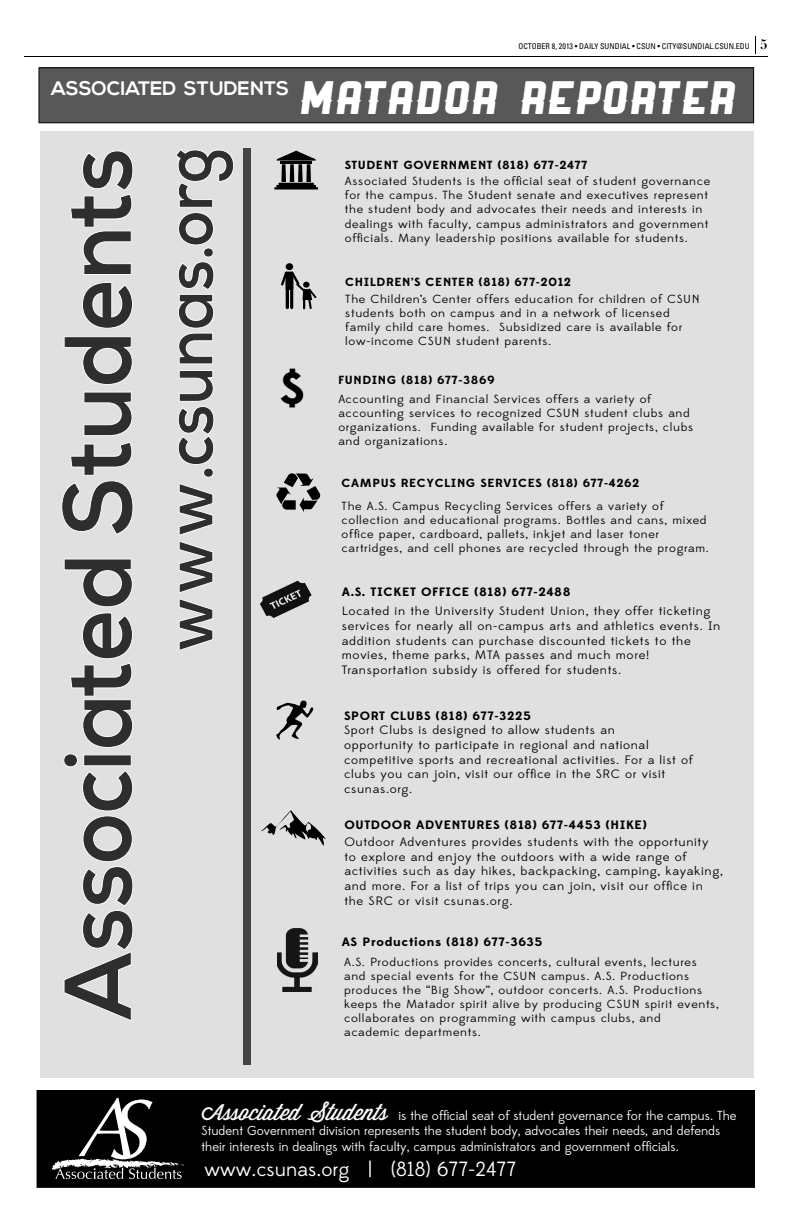
<style>
.page{position:relative;width:792px;height:1224px;background:#fff}
.page>*{position:absolute;margin:0;border:0;box-sizing:border-box;transform-origin:0 0}
.t1{font:700 96px "Nexa";color:#2e2e2e;scale:.93 1}
.t2{font:700 67.9px "Nexa";color:#2e2e2e;scale:.93 1}
.t3{font:700 45.3px "Edmondsans";color:#000;scale:1.07 1}
.t4{font:44.7px "Ranger";color:#fff;scale:1.07 1}
.t5{font:20.5px "Edmondsans";color:#fff}
.t6{font:700 19.6px "Nexa";color:#fff}
.t7{font:13px/15.6px "Edmondsans";color:#fff}
.t8{font:12.2px/14.6px "Edmondsans";letter-spacing:.05em;color:#000;scale:1.07 1}
.t9{font:700 12.2px "Edmondsans";letter-spacing:.05em;color:#000;scale:1.07 1}
.t10{font:11.8px/14.1px "Edmondsans";letter-spacing:.05em;color:#000;scale:1.07 1}
.t11{font:700 11.8px "Edmondsans";letter-spacing:.05em;color:#000;scale:1.07 1}
.t12{font:condensed 8px "Univers LT Std";color:#000}
.s1{font-family:"Didot";font-weight:700;font-stretch:normal;font-size:13.9px}
.s2{font-family:"Wisdom Script AI";font-size:22.4px}
</style>
<div class="page">
<svg style="left:755px;top:36px;width:1px;height:17px"></svg>
<hr style="left:24px;top:56px;width:744px;height:1px;background:#000">
<div style="left:38px;top:67px;width:716px;height:56px;background:#585858"></div>
<div style="left:37px;top:1090px;width:718px;height:98px;background:#000"></div>
<svg style="left:52px;top:1098px;width:132px;height:81px;background:#333"></svg>
<div style="left:40px;top:132px;width:714px;height:946px;background:#e0e0e0"></div>
<svg style="left:274px;top:151px;width:44px;height:39px"></svg>
<hr style="left:281px;top:161px;width:31px;height:3px;background:#000">
<div style="left:286px;top:263px;width:7px;height:7px;background:#000;border-radius:50%"></div>
<svg style="left:281px;top:271px;width:36px;height:38px"></svg>
<div style="left:286px;top:272px;width:7px;height:18px;background:#000"></div>
<svg style="left:260px;top:581px;width:52px;height:37px"></svg>
<svg style="left:276px;top:473px;width:45px;height:39px"></svg>
<svg style="left:261px;top:810px;width:65px;height:36px"></svg>
<svg style="left:276px;top:700px;width:37px;height:40px"></svg>
<img style="left:277px;top:929px;width:40px;height:62px">
<svg style="left:63px;top:559px;width:70px;height:462px"></svg>
<svg style="left:61px;top:442px;width:72px;height:93px"></svg>
<svg style="left:83px;top:392px;width:49px;height:44px"></svg>
<svg style="left:64px;top:336px;width:69px;height:49px"></svg>
<svg style="left:82px;top:282px;width:51px;height:47px"></svg>
<svg style="left:70px;top:150px;width:63px;height:125px"></svg>
<svg style="left:178px;top:370px;width:36px;height:281px"></svg>
<svg style="left:175px;top:149px;width:59px;height:215px"></svg>
<div style="left:243px;top:148px;width:7px;height:916px;background:#444"></div>
<h3 class="t6" style="left:51px;top:77px;width:240px">ASSOCIATED STUDENTS</h3>
<p class="t12" style="left:518px;top:41px;width:251px">OCTOBER 8, 2013 • DAILY SUNDIAL • CSUN • CITY@SUNDIAL.CSUN.EDU <span class="s1">5</span></p>
<h3 class="t4" style="left:301px;top:72px;width:410px">MATADOR REPORTER</h3>
<h1 class="t1" style="left:43px;top:1019px;width:938px;rotate:-90deg">Associated Students</h1>
<h2 class="t2" style="left:150px;top:652px;width:544px;rotate:-90deg">www.csunas.org</h2>
<h3 class="t3" style="left:280px;top:360px;width:24px">$</h3>
<p class="t11" style="left:345px;top:158px;width:228px">STUDENT GOVERNMENT (818) 677-2477</p>
<p class="t10" style="left:345px;top:175px;width:343px">Associated Students is the official seat of student governance for the campus. The Student senate and executives represent the student body and advocates their needs and interests in dealings with faculty, campus administrators and government officials. Many leadership positions available for students.</p>
<p class="t11" style="left:345px;top:275px;width:212px">CHILDREN’S CENTER (818) 677-2012</p>
<p class="t10" style="left:345px;top:292px;width:333px">The Children’s Center offers education for children of CSUN students both on campus and in a network of licensed family child care homes. Subsidized care is available for low-income CSUN student parents.</p>
<p class="t11" style="left:338px;top:373px;width:148px">FUNDING (818) 677-3869</p>
<p class="t10" style="left:338px;top:392px;width:333px">Accounting and Financial Services offers a variety of accounting services to recognized CSUN student clubs and organizations. Funding available for student projects, clubs and organizations.</p>
<p class="t11" style="left:342px;top:476px;width:280px">CAMPUS RECYCLING SERVICES (818) 677-4262</p>
<p class="t10" style="left:342px;top:499px;width:345px">The A.S. Campus Recycling Services offers a variety of collection and educational programs. Bottles and cans, mixed office paper, cardboard, pallets, inkjet and laser toner cartridges, and cell phones are recycled through the program.</p>
<p class="t9" style="left:342px;top:584px;width:215px">A.S. TICKET OFFICE (818) 677-2488</p>
<p class="t8" style="left:342px;top:604px;width:355px">Located in the University Student Union, they offer ticketing services for nearly all on-campus arts and athletics events. In addition students can purchase discounted tickets to the movies, theme parks, MTA passes and much more!<br>Transportation subsidy is offered for students.</p>
<p class="t9" style="left:344px;top:708px;width:176px">SPORT CLUBS (818) 677-3225</p>
<p class="t8" style="left:344px;top:723px;width:327px">Sport Clubs is designed to allow students an<br>opportunity to participate in regional and national competitive sports and recreational activities. For a list of clubs you can join, visit our office in the SRC or visit csunas.org.</p>
<p class="t9" style="left:344px;top:817px;width:284px">OUTDOOR ADVENTURES (818) 677-4453 (HIKE)</p>
<p class="t8" style="left:344px;top:835px;width:355px">Outdoor Adventures provides students with the opportunity to explore and enjoy the outdoors with a wide range of activities such as day hikes, backpacking, camping, kayaking, and more. For a list of trips you can join, visit our office in the SRC or visit csunas.org.</p>
<p class="t9" style="left:342px;top:934px;width:189px">AS Productions (818) 677-3635</p>
<p class="t10" style="left:344px;top:955px;width:352px">A.S. Productions provides concerts, cultural events, lectures and special events for the CSUN campus. A.S. Productions produces the “Big Show”, outdoor concerts. A.S. Productions keeps the Matador spirit alive by producing CSUN spirit events, collaborates on programming with campus clubs, and</p>
<p class="t10" style="left:344px;top:1026px;width:129px">academic departments.</p>
<p class="t7" style="left:202px;top:1108px;width:537px"><span class="s2">Associated Students</span> is the official seat of student governance for the campus. The<br>Student Government division represents the student body, advocates their needs, and defends their interests in dealings with faculty, campus administrators and government officials.</p>
<h3 class="t5" style="left:205px;top:1157px;width:313px">www.csunas.org | (818) 677-2477</h3>
</div>
